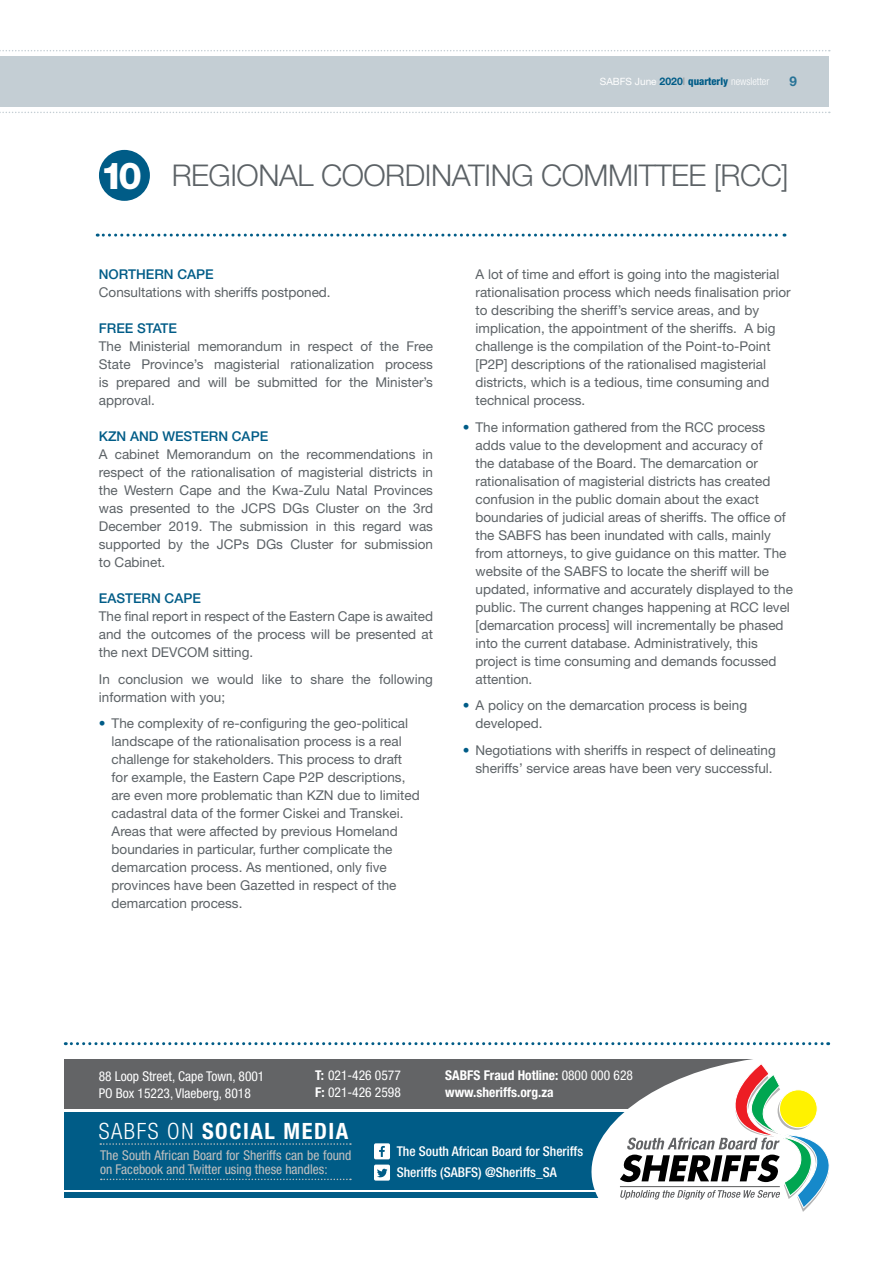
<style>
.page{position:relative;width:893px;height:1263px;background:#fff}
.page>*{position:absolute;margin:0;border:0;box-sizing:border-box;transform-origin:0 0}
.t1{font:300 30px "Helvetica Neue LT Std";letter-spacing:-.015em;color:#5c6266}
.t2{font:700 condensed 22.5px "Helvetica Neue LT Std";letter-spacing:.07em;color:#fff}
.t3{font:13.5px/18px "Helvetica Neue LT Std";color:#5c6266}
.t4{font:condensed 13.5px/13.5px "Helvetica Neue LT Std";color:#c1c0bf}
.t5{font:condensed 13.5px/16.5px "Helvetica Neue LT Std";color:#fff}
.t6{font:500 condensed 13.5px/21.1px "Helvetica Neue LT Std";color:#fff}
.t7{font:500 13.5px "Helvetica Neue LT Std";color:#005c87}
.t8{font:700 condensed 13.5px/16.5px "Helvetica Neue LT Std";color:#fff}
.t9{font:700 13.5px "Helvetica Neue LT Std";color:#005c87}
.t10{font:300 condensed 10.5px "Helvetica Neue LT Std";color:#fff}
.s1{font-weight:400;font-stretch:normal;font-size:10.05px}
.s2{font-weight:700;font-stretch:normal;color:#005c87}
.s3{font-stretch:normal;color:#81878b}
.s4{font-weight:800;color:#005c87}
.s5{font-weight:800;font-size:37.2px;color:#fff}
.s6{color:#005c87}
.s7{font-weight:700}
.s8{font-weight:400}
.s9{font-weight:300}
</style>
<div class="page">
<div style="left:0;top:56px;width:829px;height:51px;background:#c4ced4"></div>
<svg style="left:0;top:50px;width:830px;height:1px"></svg>
<svg style="left:0;top:112px;width:830px;height:1px"></svg>
<div style="left:99px;top:150px;width:51px;height:51px;background:#005c87;border-radius:50%"></div>
<div style="left:64px;top:1112px;width:769px;height:77px;background:#005c87"></div>
<div style="left:64px;top:1193px;width:769px;height:5px;background:#005c87"></div>
<div style="left:64px;top:1059px;width:769px;height:50px;background:#636466"></div>
<svg style="left:588px;top:1045px;width:245px;height:19px"></svg>
<svg style="left:100px;top:1064px;width:733px;height:148px"></svg>
<svg style="left:65px;top:1042px;width:764px;height:3px"></svg>
<svg style="left:97px;top:234px;width:688px;height:3px"></svg>
<p class="t10" style="left:600px;top:76px;width:171px"><span class="s1">SABFS June</span> <span class="s2">2020</span><span class="s3">I</span> <span class="s4">quarterly</span> newsletter</p>
<p class="t9" style="left:789px;top:73px;width:9px">9</p>
<h1 class="t1" style="left:101px;top:157px;width:690px"><span class="s5">10</span> REGIONAL COORDINATING COMMITTEE [RCC]</h1>
<p class="t7" style="left:99px;top:266px;width:116px">NORTHERN CAPE</p>
<p class="t3" style="left:99px;top:283px;width:233px">Consultations with sheriffs postponed.</p>
<p class="t7" style="left:99px;top:320px;width:80px">FREE STATE</p>
<p class="t3" style="left:99px;top:337px;width:336px;text-align:justify">The Ministerial memorandum in respect of the Free State Province’s magisterial rationalization process is prepared and will be submitted for the Minister’s approval.</p>
<p class="t7" style="left:99px;top:428px;width:171px">KZN AND WESTERN CAPE</p>
<p class="t3" style="left:99px;top:445px;width:336px;text-align:justify">A cabinet Memorandum on the recommendations in respect of the rationalisation of magisterial districts in the Western Cape and the Kwa-Zulu Natal Provinces was presented to the JCPS DGs Cluster on the 3rd December 2019. The submission in this regard was supported by the JCPs DGs Cluster for submission to Cabinet.</p>
<p class="t7" style="left:99px;top:590px;width:104px">EASTERN CAPE</p>
<p class="t3" style="left:99px;top:607px;width:336px;text-align:justify">The final report in respect of the Eastern Cape is awaited and the outcomes of the process will be presented at the next DEVCOM sitting.</p>
<p class="t3" style="left:99px;top:670px;width:336px">In conclusion we would like to share the following information with you;</p>
<p class="t3" style="left:112px;top:714px;width:310px;text-indent:-13px"><span class="s6">•</span> The complexity of re-configuring the geo-political landscape of the rationalisation process is a real challenge for stakeholders. This process to draft for example, the Eastern Cape P2P descriptions, are even more problematic than KZN due to limited cadastral data of the former Ciskei and Transkei.<br>Areas that were affected by previous Homeland boundaries in particular, further complicate the demarcation process. As mentioned, only five provinces have been Gazetted in respect of the demarcation process.</p>
<p class="t3" style="left:476px;top:265px;width:317px">A lot of time and effort is going into the magisterial rationalisation process which needs finalisation prior to describing the sheriff’s service areas, and by implication, the appointment of the sheriffs. A big challenge is the compilation of the Point-to-Point [P2P] descriptions of the rationalised magisterial districts, which is a tedious, time consuming and technical process.</p>
<p class="t3" style="left:476px;top:418px;width:319px;text-indent:-13px"><span class="s6">•</span> The information gathered from the RCC process adds value to the development and accuracy of<br>the database of the Board. The demarcation or rationalisation of magisterial districts has created confusion in the public domain about the exact boundaries of judicial areas of sheriffs. The office of the SABFS has been inundated with calls, mainly from attorneys, to give guidance on this matter. The website of the SABFS to locate the sheriff will be updated, informative and accurately displayed to the public. The current changes happening at RCC level [demarcation process] will incrementally be phased into the current database. Administratively, this project is time consuming and demands focussed attention.</p>
<p class="t3" style="left:476px;top:696px;width:273px;text-indent:-13px"><span class="s6">•</span> A policy on the demarcation process is being developed.</p>
<p class="t3" style="left:463px;top:741px;width:315px;text-align:right"><span class="s6">•</span> Negotiations with sheriffs in respect of delineating sheriffs’ service areas have been very successful.</p>
<p class="t5" style="left:99px;top:1068px;width:167px">88 Loop Street, Cape Town, 8001<br>PO Box 15223, Vlaeberg, 8018</p>
<p class="t5" style="left:315px;top:1067px;width:87px"><span class="s7">T:</span> 021-426 0577<br><span class="s7">F:</span> 021-426 2598</p>
<p class="t8" style="left:445px;top:1067px;width:189px">SABFS Fraud Hotline: <span class="s8">0800 000 628 </span>www.sheriffs.org.za</p>
<h2 class="t2" style="left:99px;top:1117px;width:251px"><span class="s9">SABFS ON</span> SOCIAL MEDIA</h2>
<p class="t4" style="left:100px;top:1148px;width:253px">The South African Board for Sheriffs can be found on Facebook and Twitter using these handles:</p>
<p class="t6" style="left:397px;top:1141px;width:188px">The South African Board for Sheriffs<br>Sheriffs (SABFS) @Sheriffs_SA</p>
</div>
